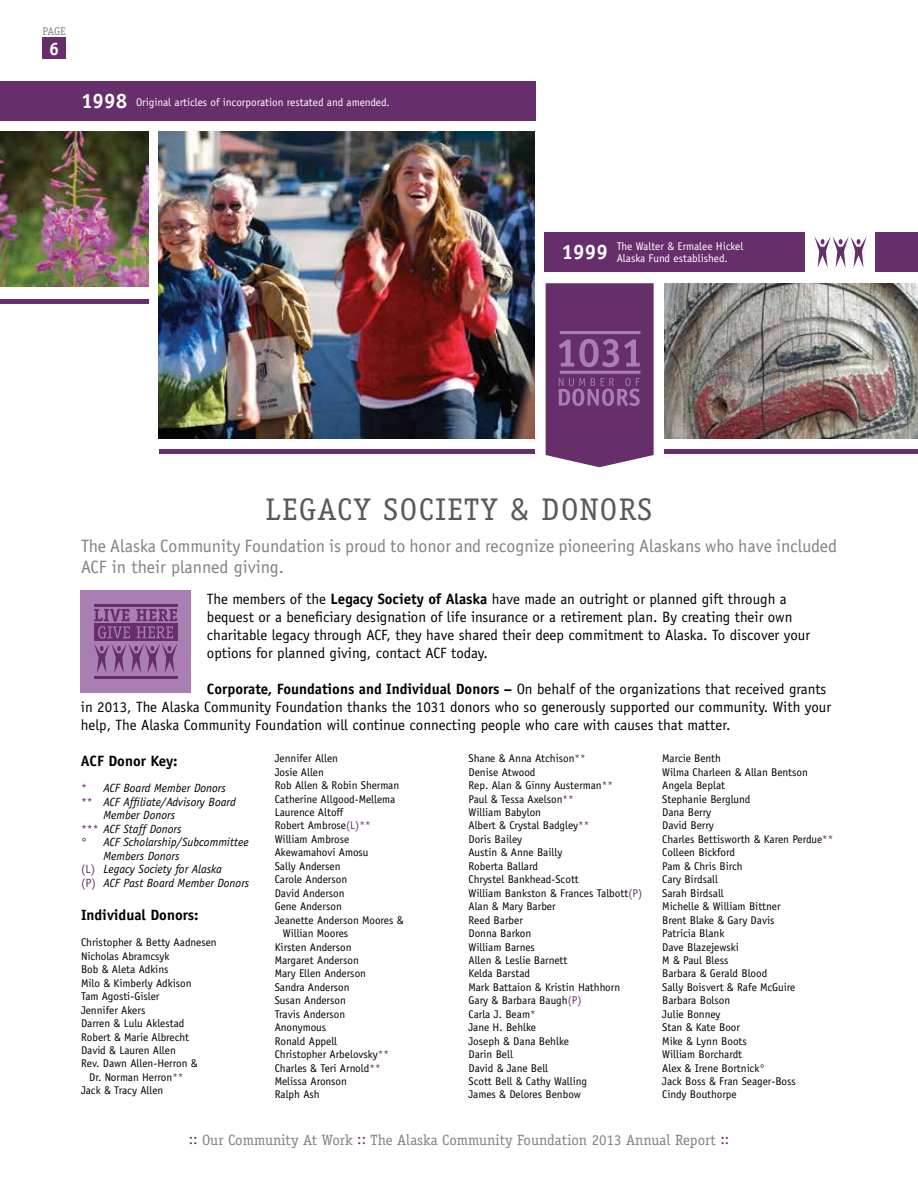
<style>
.page{position:relative;width:918px;height:1188px;background:#fff}
.page>*{position:absolute;margin:0;border:0;box-sizing:border-box;transform-origin:0 0}
.t1{font:31.35px "Officina Serif";letter-spacing:.05em;color:#58595b}
.t2{font:18px/21px "Officina Sans";color:#808285}
.t3{font:700 18px "Officina Sans";color:#fff}
.t4{font:15px/18px "Officina Sans";color:#000}
.t5{font:15px "Officina Serif";color:#808285}
.t6{font:700 15px "Officina Sans";color:#000}
.t7{font:italic 12px "Officina Sans";color:#000}
.t8{font:12px "Officina Sans";color:#662e6b}
.t9{font:11.25px/13.5px "Officina Sans";color:#000}
.t10{font:11.25px/11.2px "Officina Sans";color:#fff}
.t11{font:11.25px "Officina Serif";color:#858689}
.s1{font-weight:700;font-size:20.85px}
.s2{font-weight:700}
.s3{font-style:normal;color:#662e6b}
.s4{color:#662e6b}
</style>
<div class="page">
<div style="left:42px;top:38px;width:24px;height:21px;background:#662e6b"></div>
<div style="left:0;top:299px;width:148px;height:5px;background:#662e6b"></div>
<div style="left:664px;top:449px;width:254px;height:5px;background:#662e6b"></div>
<div style="left:159px;top:449px;width:376px;height:5px;background:#662e6b"></div>
<img style="left:0;top:132px;width:148px;height:155px">
<img style="left:664px;top:283px;width:254px;height:155px">
<div style="left:0;top:81px;width:536px;height:40px;background:#662e6b"></div>
<div style="left:544px;top:232px;width:261px;height:40px;background:#662e6b"></div>
<div style="left:875px;top:232px;width:43px;height:40px;background:#662e6b"></div>
<svg style="left:814px;top:236px;width:53px;height:32px"></svg>
<img style="left:159px;top:132px;width:376px;height:306px">
<div style="left:81px;top:590px;width:110px;height:103px;background:#a97eb1"></div>
<hr style="left:94px;top:676px;width:83px;height:3px;background:#662e6b">
<hr style="left:94px;top:605px;width:83px;height:2px;background:#662e6b">
<svg style="left:94px;top:609px;width:83px;height:64px"></svg>
<svg style="left:546px;top:283px;width:108px;height:184px;background:#723d77"></svg>
<p class="t11" style="left:42px;top:25px;width:25px">PAGE</p>
<h2 class="t3" style="left:49px;top:38px;width:11px">6</h2>
<p class="t10" style="left:81px;top:97px;width:310px"><span class="s1">1998</span> Original articles of incorporation restated and amended.</p>
<p class="t10" style="left:562px;top:241px;width:183px;text-indent:55px">The Walter &amp; Ermalee Hickel<br><sup>1999</sup> Alaska Fund established.</p>
<h1 class="t1" style="left:266px;top:491px;width:388px">LEGACY SOCIETY &amp; DONORS</h1>
<h2 class="t2" style="left:81px;top:535px;width:758px">The Alaska Community Foundation is proud to honor and recognize pioneering Alaskans who have included<br>ACF in their planned giving.</h2>
<p class="t4" style="left:207px;top:590px;width:605px">The members of the <span class="s2">Legacy Society of Alaska</span> have made an outright or planned gift through a bequest or a beneficiary designation of life insurance or a retirement plan. By creating their own charitable legacy through ACF, they have shared their deep commitment to Alaska. To discover your options for planned giving, contact ACF today.</p>
<p class="t4" style="left:81px;top:680px;width:752px;text-indent:126px"><span class="s2">Corporate, Foundations and Individual Donors –</span> On behalf of the organizations that received grants in 2013, The Alaska Community Foundation thanks the 1031 donors who so generously supported our community. With your help, The Alaska Community Foundation will continue connecting people who care with causes that matter.</p>
<h3 class="t6" style="left:81px;top:751px;width:98px">ACF Donor Key:</h3>
<p class="t7" style="left:81px;top:781px;width:146px"><span class="s3">*</span> ACF Board Member Donors</p>
<p class="t7" style="left:81px;top:795px;width:156px"><span class="s3">**</span> ACF Affiliate/Advisory Board</p>
<p class="t7" style="left:103px;top:808px;width:73px">Member Donors</p>
<p class="t7" style="left:81px;top:822px;width:102px"><span class="s3">***</span> ACF Staff Donors</p>
<p class="t8" style="left:81px;top:835px;width:7px">°</p>
<p class="t7" style="left:103px;top:835px;width:147px">ACF Scholarship/Subcommittee</p>
<p class="t7" style="left:103px;top:849px;width:78px">Members Donors</p>
<p class="t7" style="left:81px;top:862px;width:142px"><span class="s3">(L)</span> Legacy Society for Alaska</p>
<p class="t7" style="left:81px;top:876px;width:170px"><span class="s3">(P)</span> ACF Past Board Member Donors</p>
<h3 class="t6" style="left:81px;top:905px;width:119px">Individual Donors:</h3>
<p class="t9" style="left:81px;top:936px;width:137px">Christopher &amp; Betty Aadnesen</p>
<p class="t9" style="left:81px;top:949px;width:90px">Nicholas Abramcsyk</p>
<p class="t9" style="left:81px;top:963px;width:89px">Bob &amp; Aleta Adkins</p>
<p class="t9" style="left:81px;top:976px;width:112px">Milo &amp; Kimberly Adkison</p>
<p class="t9" style="left:81px;top:990px;width:80px">Tam Agosti-Gisler</p>
<p class="t9" style="left:81px;top:1003px;width:66px">Jennifer Akers</p>
<p class="t9" style="left:81px;top:1017px;width:105px">Darren &amp; Lulu Aklestad</p>
<p class="t9" style="left:81px;top:1030px;width:110px">Robert &amp; Marie Albrecht</p>
<p class="t9" style="left:81px;top:1043px;width:96px">David &amp; Lauren Allen</p>
<p class="t9" style="left:81px;top:1057px;width:118px">Rev. Dawn Allen-Herron &amp;</p>
<p class="t9" style="left:89px;top:1070px;width:96px">Dr. Norman Herron<span class="s4">**</span></p>
<p class="t9" style="left:81px;top:1084px;width:84px">Jack &amp; Tracy Allen</p>
<p class="t9" style="left:275px;top:752px;width:65px">Jennifer Allen</p>
<p class="t9" style="left:275px;top:765px;width:51px">Josie Allen</p>
<p class="t9" style="left:275px;top:779px;width:126px">Rob Allen &amp; Robin Sherman</p>
<p class="t9" style="left:275px;top:792px;width:122px">Catherine Allgood-Mellema</p>
<p class="t9" style="left:275px;top:806px;width:70px">Laurence Altoff</p>
<p class="t9" style="left:275px;top:819px;width:97px">Robert Ambrose<span class="s4">(L)**</span></p>
<p class="t9" style="left:275px;top:832px;width:76px">William Ambrose</p>
<p class="t9" style="left:275px;top:846px;width:95px">Akewamahovi Amosu</p>
<p class="t9" style="left:275px;top:859px;width:67px">Sally Andersen</p>
<p class="t9" style="left:275px;top:873px;width:74px">Carole Anderson</p>
<p class="t9" style="left:275px;top:886px;width:71px">David Anderson</p>
<p class="t9" style="left:275px;top:900px;width:69px">Gene Anderson</p>
<p class="t9" style="left:275px;top:913px;width:130px">Jeanette Anderson Moores &amp;</p>
<p class="t9" style="left:283px;top:927px;width:67px">Willian Moores</p>
<p class="t9" style="left:275px;top:940px;width:78px">Kirsten Anderson</p>
<p class="t9" style="left:275px;top:953px;width:86px">Margaret Anderson</p>
<p class="t9" style="left:275px;top:967px;width:93px">Mary Ellen Anderson</p>
<p class="t9" style="left:275px;top:980px;width:76px">Sandra Anderson</p>
<p class="t9" style="left:275px;top:994px;width:73px">Susan Anderson</p>
<p class="t9" style="left:275px;top:1007px;width:72px">Travis Anderson</p>
<p class="t9" style="left:275px;top:1021px;width:53px">Anonymous</p>
<p class="t9" style="left:275px;top:1034px;width:64px">Ronald Appell</p>
<p class="t9" style="left:275px;top:1048px;width:116px">Christopher Arbelovsky<span class="s4">**</span></p>
<p class="t9" style="left:275px;top:1061px;width:107px">Charles &amp; Teri Arnold<span class="s4">**</span></p>
<p class="t9" style="left:275px;top:1075px;width:74px">Melissa Aronson</p>
<p class="t9" style="left:275px;top:1088px;width:46px">Ralph Ash</p>
<p class="t9" style="left:468px;top:752px;width:175px">Shane &amp; Anna Atchison<span class="s4">**<br></span>Denise Atwood<br>Rep. Alan &amp; Ginny Austerman<span class="s4">**<br></span>Paul &amp; Tessa Axelson<span class="s4">**<br></span>William Babylon<br>Albert &amp; Crystal Badgley<span class="s4">**<br></span>Doris Bailey<br>Austin &amp; Anne Bailly<br>Roberta Ballard<br>Chrystel Bankhead-Scott<br>William Bankston &amp; Frances Talbott<span class="s4">(P)<br></span>Alan &amp; Mary Barber<br>Reed Barber<br>Donna Barkon<br>William Barnes<br>Allen &amp; Leslie Barnett<br>Kelda Barstad<br>Mark Battaion &amp; Kristin Hathhorn<br>Gary &amp; Barbara Baugh<span class="s4">(P)<br></span>Carla J. Beam<span class="s4">*<br></span>Jane H. Behlke<br>Joseph &amp; Dana Behlke<br>Darin Bell<br>David &amp; Jane Bell<br>Scott Bell &amp; Cathy Walling<br>James &amp; Delores Benbow</p>
<p class="t9" style="left:662px;top:752px;width:173px">Marcie Benth<br>Wilma Charleen &amp; Allan Bentson<br>Angela Beplat<br>Stephanie Berglund<br>Dana Berry<br>David Berry<br>Charles Bettisworth &amp; Karen Perdue<span class="s4">**<br></span>Colleen Bickford<br>Pam &amp; Chris Birch<br>Cary Birdsall<br>Sarah Birdsall<br>Michelle &amp; William Bittner<br>Brent Blake &amp; Gary Davis<br>Patricia Blank<br>Dave Blazejewski<br>M &amp; Paul Bless<br>Barbara &amp; Gerald Blood<br>Sally Boisvert &amp; Rafe McGuire<br>Barbara Bolson<br>Julie Bonney<br>Stan &amp; Kate Boor<br>Mike &amp; Lynn Boots<br>William Borchardt<br>Alex &amp; Irene Bortnick<span class="s4">°<br></span>Jack Boss &amp; Fran Seager-Boss<br>Cindy Bouthorpe</p>
<h3 class="t5" style="left:189px;top:1131px;width:542px"><span class="s4">::</span> Our Community At Work <span class="s4">::</span> The Alaska Community Foundation 2013 Annual Report <span class="s4">::</span></h3>
</div>
